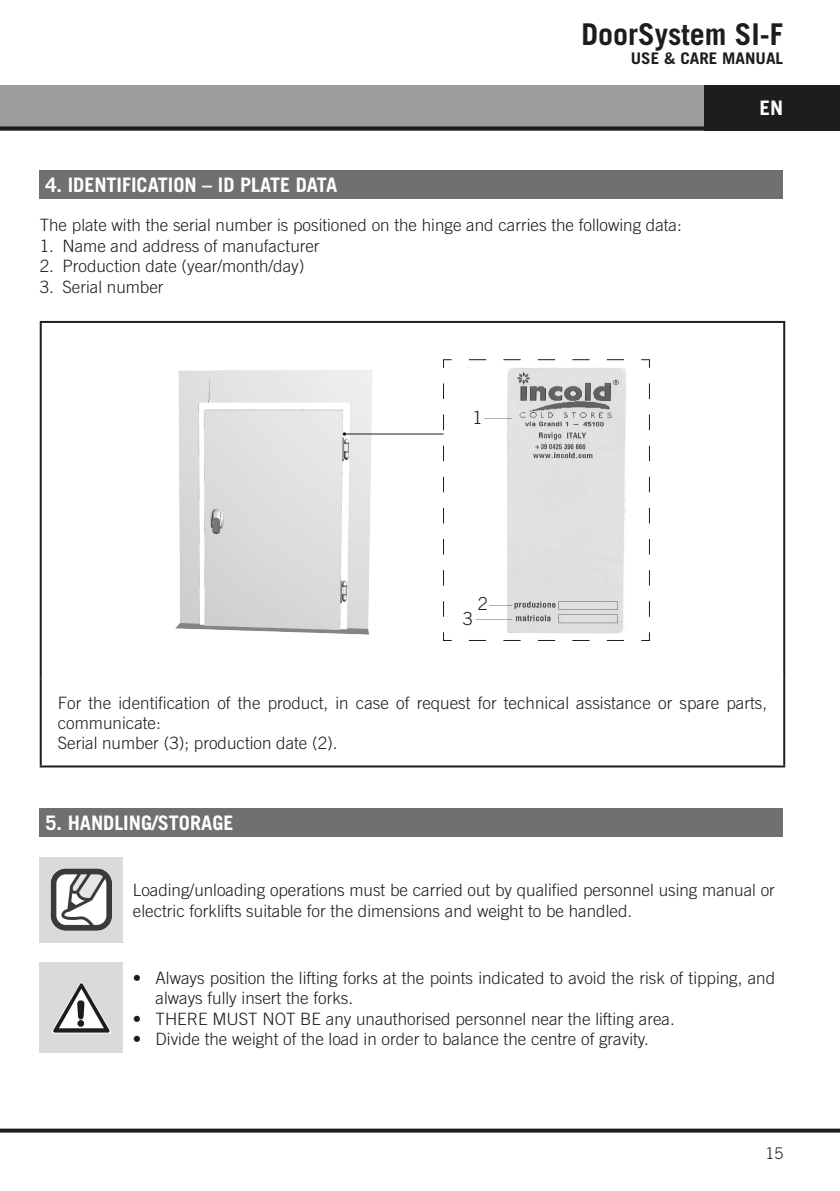
<style>
.page{position:relative;width:840px;height:1191px;background:#fff}
.page>*{position:absolute;margin:0;border:0;box-sizing:border-box;transform-origin:0 0}
.t1{font:700 30px "Trade Gothic";color:#1d1d1b}
.t2{font:700 20px "Trade Gothic";color:#fff}
.t3{font:700 20px "Trade Gothic";color:#fff;scale:1.07 1}
.t4{font:300 18px "Trade Gothic";color:#1d1d1b}
.t5{font:300 17px/20.4px "Trade Gothic";color:#1d1d1b}
.t6{font:700 16px "Trade Gothic";color:#1d1d1b;scale:1.07 1}
.t7{font:300 16px "Trade Gothic";color:#1d1d1b}
</style>
<div class="page">
<div style="left:0;top:85px;width:839px;height:45px;background:#9d9d9d"></div>
<svg style="left:0;top:126px;width:703px;height:4px;background:#2b2b29"></svg>
<svg style="left:0;top:1128px;width:839px;height:4px;background:#3f3f3d"></svg>
<div style="left:703px;top:85px;width:136px;height:45px;background:#1d1d1b"></div>
<div style="left:40px;top:170px;width:742px;height:28px;background:#70706f"></div>
<hr style="left:40px;top:321px;width:744px;height:2px;background:#1d1d1b">
<hr style="left:40px;top:323px;width:2px;height:355px;background:#1d1d1b">
<hr style="left:782px;top:323px;width:2px;height:355px;background:#1d1d1b">
<hr style="left:40px;top:678px;width:2px;height:87px;background:#1d1d1b">
<hr style="left:782px;top:678px;width:2px;height:87px;background:#1d1d1b">
<hr style="left:40px;top:765px;width:744px;height:2px;background:#1d1d1b">
<img style="left:175px;top:370px;width:201px;height:265px">
<img style="left:473px;top:368px;width:152px;height:265px">
<svg style="left:641px;top:633px;width:8px;height:8px"></svg>
<svg style="left:468px;top:640px;width:155px;height:1px"></svg>
<svg style="left:443px;top:632px;width:9px;height:9px"></svg>
<svg style="left:443px;top:383px;width:1px;height:234px"></svg>
<svg style="left:443px;top:359px;width:9px;height:9px"></svg>
<svg style="left:468px;top:359px;width:156px;height:1px"></svg>
<svg style="left:641px;top:359px;width:8px;height:8px"></svg>
<svg style="left:648px;top:384px;width:1px;height:232px"></svg>
<hr style="left:344px;top:433px;width:99px;height:1px;background:#1d1d1b">
<svg style="left:342px;top:432px;width:4px;height:4px"></svg>
<div style="left:461px;top:608px;width:15px;height:20px;background:#fff"></div>
<div style="left:468px;top:407px;width:15px;height:20px;background:#fff"></div>
<div style="left:474px;top:594px;width:14px;height:20px;background:#fff"></div>
<div style="left:40px;top:808px;width:742px;height:28px;background:#70706f"></div>
<div style="left:40px;top:857px;width:85px;height:85px;background:#dadada"></div>
<hr style="left:123px;top:857px;width:4px;height:85px;background:#fff">
<img style="left:50px;top:868px;width:62px;height:62px">
<div style="left:40px;top:962px;width:85px;height:91px;background:#dadada"></div>
<hr style="left:123px;top:962px;width:4px;height:91px;background:#fff">
<svg style="left:51px;top:982px;width:60px;height:51px"></svg>
<h1 class="t1" style="left:581px;top:15px;width:203px">DoorSystem SI-F</h1>
<p class="t6" style="left:630px;top:48px;width:144px">USE &amp; CARE MANUAL</p>
<p class="t2" style="left:45px;top:173px;width:293px">4. IDENTIFICATION – ID PLATE DATA</p>
<p class="t5" style="left:40px;top:215px;width:643px">The plate with the serial number is positioned on the hinge and carries the following data:</p>
<p class="t5" style="left:40px;top:235px;width:281px">1. Name and address of manufacturer</p>
<p class="t5" style="left:40px;top:256px;width:266px">2. Production date (year/month/day)</p>
<p class="t5" style="left:40px;top:276px;width:125px">3. Serial number</p>
<p class="t4" style="left:472px;top:406px;width:12px">1</p>
<p class="t4" style="left:477px;top:593px;width:12px">2</p>
<p class="t4" style="left:462px;top:608px;width:12px">3</p>
<p class="t3" style="left:759px;top:96px;width:24px">EN</p>
<p class="t5" style="left:58px;top:692px;width:710px">For the identification of the product, in case of request for technical assistance or spare parts, communicate:<br>Serial number (3); production date (2).</p>
<p class="t2" style="left:45px;top:810px;width:189px">5. HANDLING/STORAGE</p>
<p class="t5" style="left:133px;top:879px;width:643px">Loading/unloading operations must be carried out by qualified personnel using manual or electric forklifts suitable for the dimensions and weight to be handled.</p>
<p class="t5" style="left:155px;top:967px;width:620px;text-indent:-23px">• Always position the lifting forks at the points indicated to avoid the risk of tipping, and always fully insert the forks.</p>
<p class="t5" style="left:133px;top:1008px;width:543px">• THERE MUST NOT BE any unauthorised personnel near the lifting area.</p>
<p class="t5" style="left:133px;top:1028px;width:517px">• Divide the weight of the load in order to balance the centre of gravity.</p>
<p class="t7" style="left:765px;top:1143px;width:19px">15</p>
</div>
